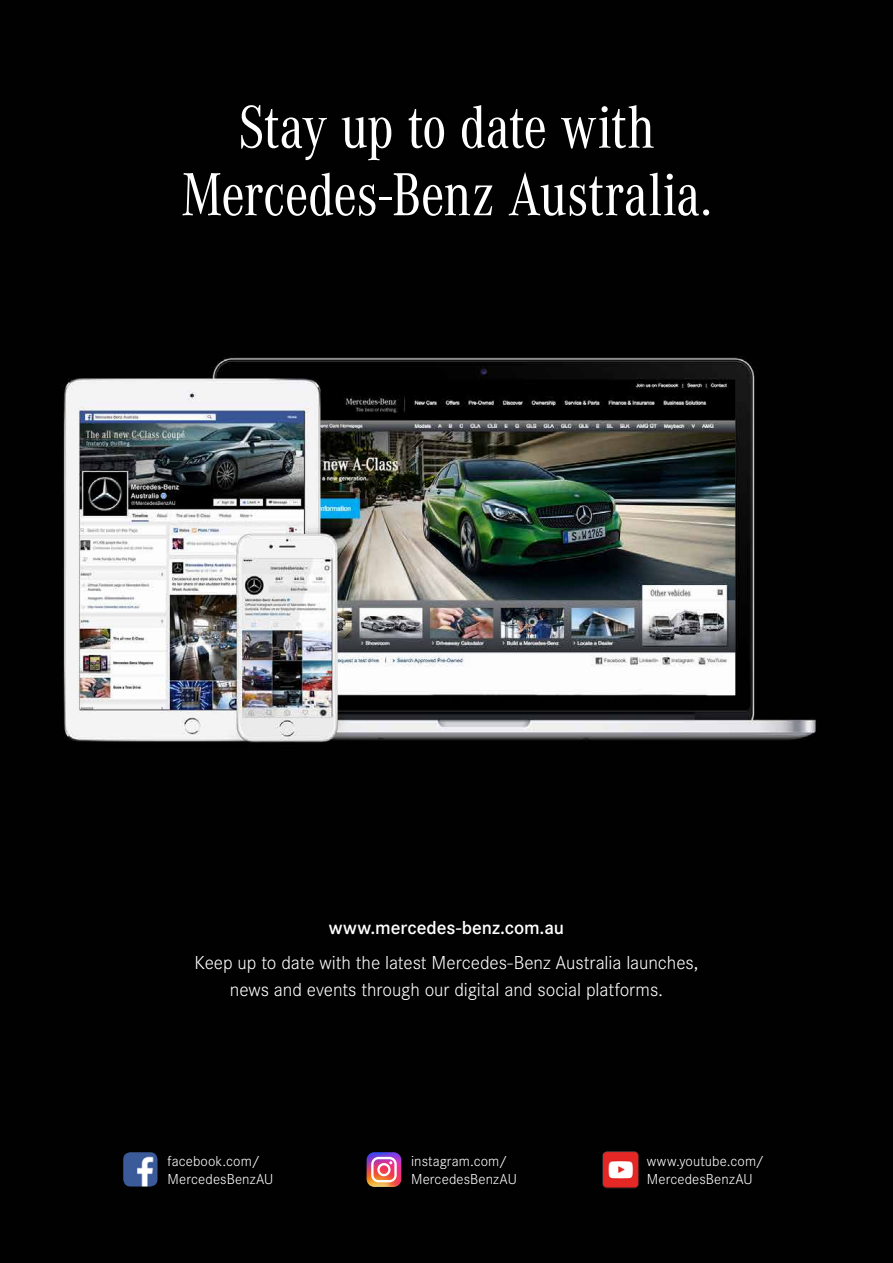
<style>
.page{position:relative;width:893px;height:1263px;background:#fff}
.page>*{position:absolute;margin:0;border:0;box-sizing:border-box;transform-origin:0 0}
.t1{font:63px/67.5px "Corporate A Con";letter-spacing:-.015em;color:#fff;text-align:center}
.t2{font:300 19.5px/35.5px "Corporate S";letter-spacing:-.005em;color:#fff;text-align:center}
.t3{font:300 15px/18px "Corporate S";letter-spacing:.005em;color:#fff}
.s1{font-weight:600}
</style>
<div class="page">
<img style="left:0;top:0;width:893px;height:1263px">
<svg style="left:367px;top:1152px;width:34px;height:35px"></svg>
<img style="left:599px;top:1146px;width:41px;height:46px">
<img style="left:123px;top:1152px;width:34px;height:34px">
<p class="t1" style="left:181px;top:94px;width:533px">Stay up to date with<br>Mercedes-Benz Australia.</p>
<p class="t2" style="left:195px;top:909px;width:505px"><span class="s1">www.mercedes-benz.com.au<br></span>Keep up to date with the latest Mercedes-Benz Australia launches,</p>
<p class="t2" style="left:230px;top:972px;width:435px">news and events through our digital and social platforms.</p>
<p class="t3" style="left:168px;top:1152px;width:107px">facebook.com/<br>MercedesBenzAU</p>
<p class="t3" style="left:411px;top:1152px;width:107px">instagram.com/<br>MercedesBenzAU</p>
<p class="t3" style="left:647px;top:1152px;width:119px">www.youtube.com/<br>MercedesBenzAU</p>
</div>
